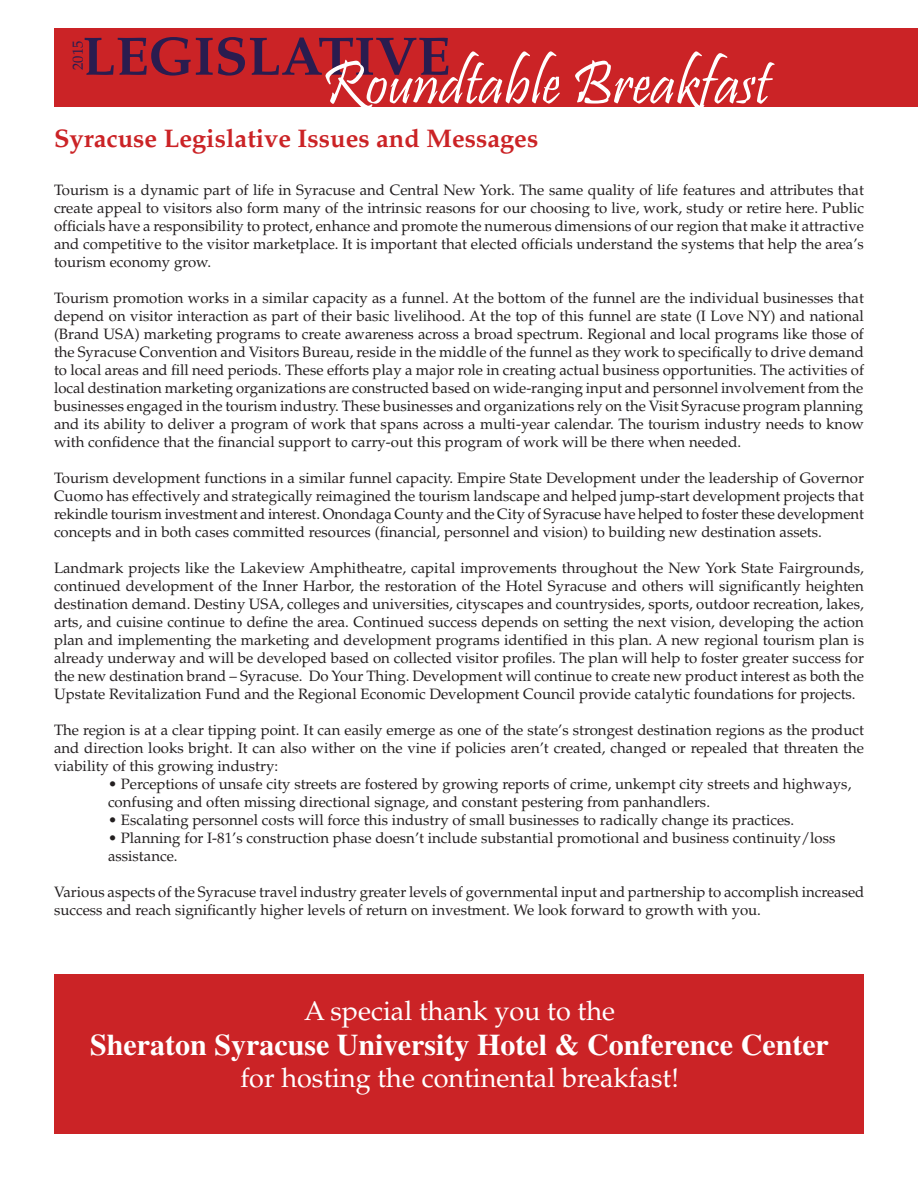
<style>
.page{position:relative;width:918px;height:1188px;background:#fff}
.page>*{position:absolute;margin:0;border:0;box-sizing:border-box;transform-origin:0 0}
.t1{font:63px "Pristina";color:#fff}
.t2{font:700 54.15px "Palatino";color:#2a1c4f}
.t3{font:700 30px "Times";color:#fff}
.t4{font:27px "Palatino";color:#fff}
.t5{font:700 25.5px "Palatino";color:#cb2326}
.t6{font:15px/18px "Palatino";color:#231f20;text-align:justify}
.t7{font:14.55px "Palatino";color:#2a1c4f}
</style>
<div class="page">
<div style="left:54px;top:974px;width:810px;height:159px;background:#cb2326"></div>
<div style="left:54px;top:28px;width:864px;height:79px;background:#cb2326"></div>
<p class="t2" style="left:83px;top:25px;width:369px">LEGISLATIVE</p>
<p class="t7" style="left:69px;top:70px;width:31px;rotate:-90deg">2015</p>
<p class="t1" style="left:321px;top:48px;width:450px">Roundtable Breakfast</p>
<p class="t5" style="left:54px;top:123px;width:486px">Syracuse Legislative Issues and Messages</p>
<p class="t6" style="left:54px;top:181px;width:812px">Tourism is a dynamic part of life in Syracuse and Central New York. The same quality of life features and attributes that create appeal to visitors also form many of the intrinsic reasons for our choosing to live, work, study or retire here. Public officials have a responsibility to protect, enhance and promote the numerous dimensions of our region that make it attractive and competitive to the visitor marketplace. It is important that elected officials understand the systems that help the area’s tourism economy grow.</p>
<p class="t6" style="left:54px;top:289px;width:812px">Tourism promotion works in a similar capacity as a funnel. At the bottom of the funnel are the individual businesses that depend on visitor interaction as part of their basic livelihood. At the top of this funnel are state (I Love NY) and national (Brand USA) marketing programs to create awareness across a broad spectrum. Regional and local programs like those of the Syracuse Convention and Visitors Bureau, reside in the middle of the funnel as they work to specifically to drive demand to local areas and fill need periods. These efforts play a major role in creating actual business opportunities. The activities of local destination marketing organizations are constructed based on wide-ranging input and personnel involvement from the businesses engaged in the tourism industry. These businesses and organizations rely on the Visit Syracuse program planning and its ability to deliver a program of work that spans across a multi-year calendar. The tourism industry needs to know with confidence that the financial support to carry-out this program of work will be there when needed.</p>
<p class="t6" style="left:54px;top:469px;width:811px">Tourism development functions in a similar funnel capacity. Empire State Development under the leadership of Governor Cuomo has effectively and strategically reimagined the tourism landscape and helped jump-start development projects that rekindle tourism investment and interest. Onondaga County and the City of Syracuse have helped to foster these development concepts and in both cases committed resources (financial, personnel and vision) to building new destination assets.</p>
<p class="t6" style="left:54px;top:559px;width:812px">Landmark projects like the Lakeview Amphitheatre, capital improvements throughout the New York State Fairgrounds, continued development of the Inner Harbor, the restoration of the Hotel Syracuse and others will significantly heighten destination demand. Destiny USA, colleges and universities, cityscapes and countrysides, sports, outdoor recreation, lakes, arts, and cuisine continue to define the area. Continued success depends on setting the next vision, developing the action plan and implementing the marketing and development programs identified in this plan. A new regional tourism plan is already underway and will be developed based on collected visitor profiles. The plan will help to foster greater success for the new destination brand – Syracuse. Do Your Thing. Development will continue to create new product interest as both the Upstate Revitalization Fund and the Regional Economic Development Council provide catalytic foundations for projects.</p>
<p class="t6" style="left:54px;top:721px;width:812px">The region is at a clear tipping point. It can easily emerge as one of the state’s strongest destination regions as the product and direction looks bright. It can also wither on the vine if policies aren’t created, changed or repealed that threaten the viability of this growing industry:</p>
<p class="t6" style="left:108px;top:775px;width:745px">• Perceptions of unsafe city streets are fostered by growing reports of crime, unkempt city streets and highways, confusing and often missing directional signage, and constant pestering from panhandlers.</p>
<p class="t6" style="left:108px;top:811px;width:688px">• Escalating personnel costs will force this industry of small businesses to radically change its practices.</p>
<p class="t6" style="left:108px;top:829px;width:729px">• Planning for I-81’s construction phase doesn’t include substantial promotional and business continuity/loss assistance.</p>
<p class="t6" style="left:54px;top:883px;width:812px">Various aspects of the Syracuse travel industry greater levels of governmental input and partnership to accomplish increased success and reach significantly higher levels of return on investment. We look forward to growth with you.</p>
<p class="t4" style="left:304px;top:995px;width:312px">A special thank you to the</p>
<p class="t3" style="left:90px;top:1027px;width:740px">Sheraton Syracuse University Hotel &amp; Conference Center</p>
<p class="t4" style="left:240px;top:1062px;width:440px">for hosting the continental breakfast!</p>
</div>
